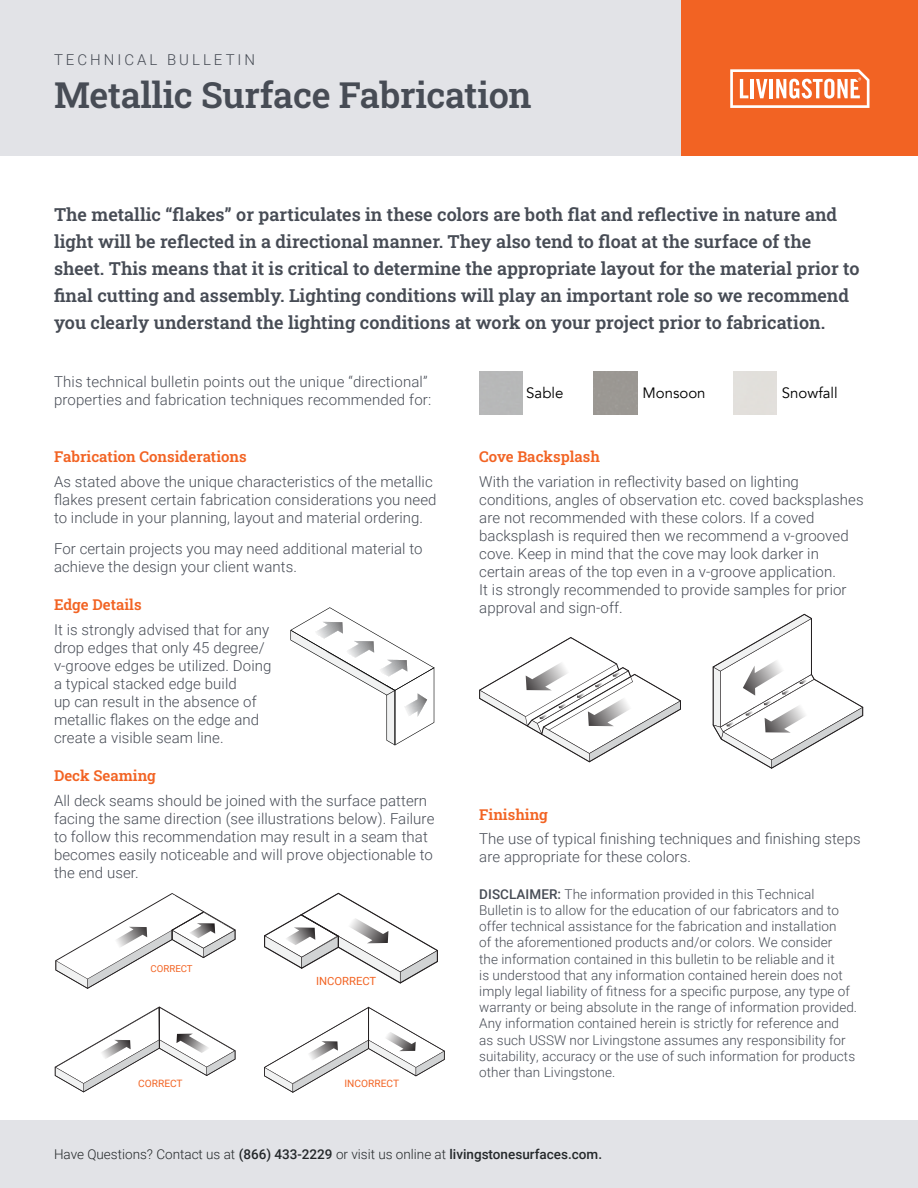
<style>
.page{position:relative;width:918px;height:1188px;background:#fff}
.page>*{position:absolute;margin:0;border:0;box-sizing:border-box;transform-origin:0 0}
.t1{font:36px "Roboto Slab";letter-spacing:-.01em;color:#474c55}
.t2{font:18px/27px "Roboto Slab";color:#474c55}
.t3{font:300 15px/18px "Roboto";letter-spacing:.005em;color:#474c55}
.t4{font:15px "Roboto Slab";color:#f26323}
.t5{font:15px "Avenir";color:#000}
.t6{font:300 15px "Roboto";letter-spacing:.2em;color:#474c55}
.t7{font:300 13.5px/16.2px "Roboto";letter-spacing:.005em;color:#474c55}
.t8{font:300 13.5px "Roboto";color:#24282a}
.t9{font:11.25px "Roboto";color:#f26424}
.t10{font:10.2px "Roboto";color:#f26424}
.t11{font:9.6px "Roboto";color:#f26424}
.s1{font-weight:500}
</style>
<div class="page">
<div style="left:0;top:1120px;width:918px;height:68px;background:#e2e3e7"></div>
<div style="left:0;top:0;width:682px;height:155px;background:#e2e3e7"></div>
<div style="left:682px;top:0;width:236px;height:155px;background:#f26323"></div>
<svg style="left:730px;top:69px;width:140px;height:39px"></svg>
<svg style="left:264px;top:893px;width:174px;height:91px"></svg>
<svg style="left:55px;top:893px;width:181px;height:96px"></svg>
<svg style="left:55px;top:1007px;width:181px;height:85px"></svg>
<svg style="left:264px;top:1007px;width:181px;height:86px"></svg>
<svg style="left:290px;top:607px;width:145px;height:138px"></svg>
<svg style="left:479px;top:637px;width:202px;height:125px"></svg>
<svg style="left:713px;top:614px;width:150px;height:155px"></svg>
<p class="t6" style="left:54px;top:49px;width:203px">TECHNICAL BULLETIN</p>
<h1 class="t1" style="left:54px;top:70px;width:479px">Metallic Surface Fabrication</h1>
<p class="t2" style="left:54px;top:201px;width:807px">The metallic “flakes” or particulates in these colors are both flat and reflective in nature and light will be reflected in a directional manner. They also tend to float at the surface of the sheet. This means that it is critical to determine the appropriate layout for the material prior to final cutting and assembly. Lighting conditions will play an important role so we recommend you clearly understand the lighting conditions at work on your project prior to fabrication.</p>
<p class="t3" style="left:54px;top:372px;width:379px">This technical bulletin points out the unique “directional” properties and fabrication techniques recommended for:</p>
<p class="t5" style="left:526px;top:384px;width:39px">Sable</p>
<p class="t5" style="left:643px;top:384px;width:65px">Monsoon</p>
<p class="t5" style="left:782px;top:384px;width:57px">Snowfall</p>
<p class="t4" style="left:54px;top:446px;width:194px">Fabrication Considerations</p>
<p class="t3" style="left:54px;top:472px;width:384px">As stated above the unique characteristics of the metallic flakes present certain fabrication considerations you need to include in your planning, layout and material ordering.</p>
<p class="t3" style="left:54px;top:539px;width:370px">For certain projects you may need additional material to achieve the design your client wants.</p>
<p class="t4" style="left:54px;top:595px;width:89px">Edge Details</p>
<p class="t3" style="left:54px;top:620px;width:219px">It is strongly advised that for any drop edges that only 45 degree/ v-groove edges be utilized. Doing a typical stacked edge build<br>up can result in the absence of metallic flakes on the edge and create a visible seam line.</p>
<p class="t4" style="left:54px;top:766px;width:104px">Deck Seaming</p>
<p class="t3" style="left:54px;top:791px;width:382px">All deck seams should be joined with the surface pattern facing the same direction (see illustrations below). Failure to follow this recommendation may result in a seam that becomes easily noticeable and will prove objectionable to the end user.</p>
<p class="t11" style="left:151px;top:962px;width:44px">CORRECT</p>
<p class="t9" style="left:316px;top:973px;width:62px">INCORRECT</p>
<p class="t10" style="left:138px;top:1077px;width:46px">CORRECT</p>
<p class="t10" style="left:345px;top:1076px;width:56px">INCORRECT</p>
<p class="t4" style="left:479px;top:446px;width:122px">Cove Backsplash</p>
<p class="t3" style="left:479px;top:472px;width:386px">With the variation in reflectivity based on lighting conditions, angles of observation etc. coved backsplashes are not recommended with these colors. If a coved backsplash is required then we recommend a v-grooved cove. Keep in mind that the cove may look darker in certain areas of the top even in a v-groove application.<br>It is strongly recommended to provide samples for prior approval and sign-off.</p>
<p class="t4" style="left:479px;top:804px;width:70px">Finishing</p>
<p class="t3" style="left:479px;top:829px;width:383px">The use of typical finishing techniques and finishing steps are appropriate for these colors.</p>
<p class="t7" style="left:479px;top:885px;width:379px"><span class="s1">DISCLAIMER:</span> The information provided in this Technical Bulletin is to allow for the education of our fabricators and to offer technical assistance for the fabrication and installation<br>of the aforementioned products and/or colors. We consider<br>the information contained in this bulletin to be reliable and it<br>is understood that any information contained herein does not imply legal liability of fitness for a specific purpose, any type of warranty or being absolute in the range of information provided.<br>Any information contained herein is strictly for reference and<br>as such USSW nor Livingstone assumes any responsibility for suitability, accuracy or the use of such information for products other than Livingstone.</p>
<p class="t8" style="left:54px;top:1144px;width:550px">Have Questions? Contact us at <span class="s1">(866) 433-2229</span> or visit us online at <span class="s1">livingstonesurfaces.com.</span></p>
</div>
